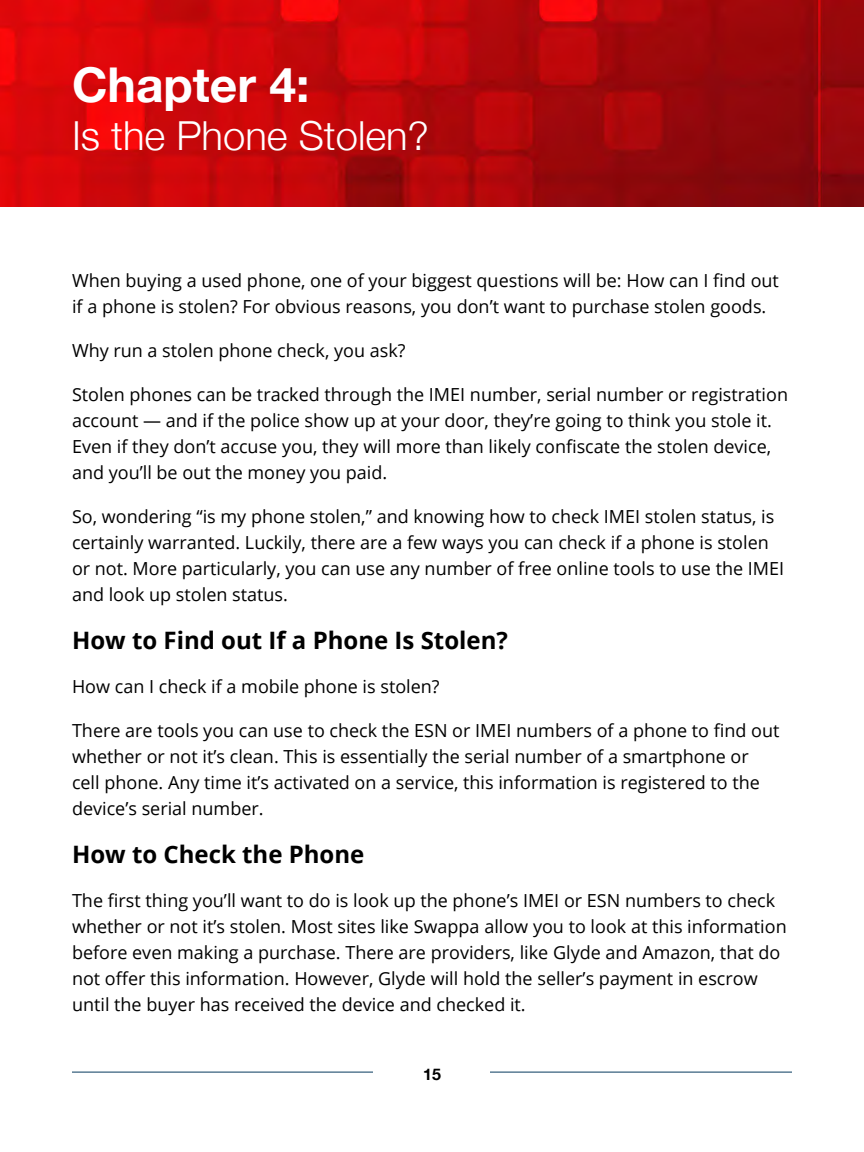
<style>
.page{position:relative;width:864px;height:1152px;background:#fff}
.page>*{position:absolute;margin:0;border:0;box-sizing:border-box;transform-origin:0 0}
.t1{font:700 48px "Helvetica Neue";color:#fff}
.t2{font:300 40px "Helvetica Neue";color:#fff}
.t3{font:700 24px "Open Sans";color:#000}
.t4{font:18px/26px "Open Sans";color:#000}
.t5{font:700 16px "Helvetica Neue";color:#000101}
</style>
<div class="page">
<hr style="left:72px;top:1072px;width:720px;height:1px;background:#063a5e">
<div style="left:374px;top:1064px;width:116px;height:16px;background:#fff"></div>
<img style="left:0;top:0;width:864px;height:206px">
<h1 class="t1" style="left:72px;top:47px;width:239px">Chapter 4:</h1>
<h2 class="t2" style="left:72px;top:104px;width:359px">Is the Phone Stolen?</h2>
<p class="t4" style="left:72px;top:267px;width:708px">When buying a used phone, one of your biggest questions will be: How can I find out if a phone is stolen? For obvious reasons, you don’t want to purchase stolen goods.</p>
<p class="t4" style="left:72px;top:337px;width:335px">Why run a stolen phone check, you ask?</p>
<p class="t4" style="left:72px;top:381px;width:718px">Stolen phones can be tracked through the IMEI number, serial number or registration account — and if the police show up at your door, they’re going to think you stole it.<br>Even if they don’t accuse you, they will more than likely confiscate the stolen device, and you’ll be out the money you paid.</p>
<p class="t4" style="left:72px;top:503px;width:714px">So, wondering “is my phone stolen,” and knowing how to check IMEI stolen status, is certainly warranted. Luckily, there are a few ways you can check if a phone is stolen or not. More particularly, you can use any number of free online tools to use the IMEI and look up stolen status.</p>
<h3 class="t3" style="left:72px;top:624px;width:437px">How to Find out If a Phone Is Stolen?</h3>
<p class="t4" style="left:72px;top:673px;width:369px">How can I check if a mobile phone is stolen?</p>
<p class="t4" style="left:72px;top:717px;width:709px">There are tools you can use to check the ESN or IMEI numbers of a phone to find out whether or not it’s clean. This is essentially the serial number of a smartphone or cell phone. Any time it’s activated on a service, this information is registered to the device’s serial number.</p>
<h3 class="t3" style="left:72px;top:838px;width:294px">How to Check the Phone</h3>
<p class="t4" style="left:72px;top:887px;width:716px">The first thing you’ll want to do is look up the phone’s IMEI or ESN numbers to check whether or not it’s stolen. Most sites like Swappa allow you to look at this information before even making a purchase. There are providers, like Glyde and Amazon, that do not offer this information. However, Glyde will hold the seller’s payment in escrow until the buyer has received the device and checked it.</p>
<p class="t5" style="left:423px;top:1062px;width:19px">15</p>
</div>
